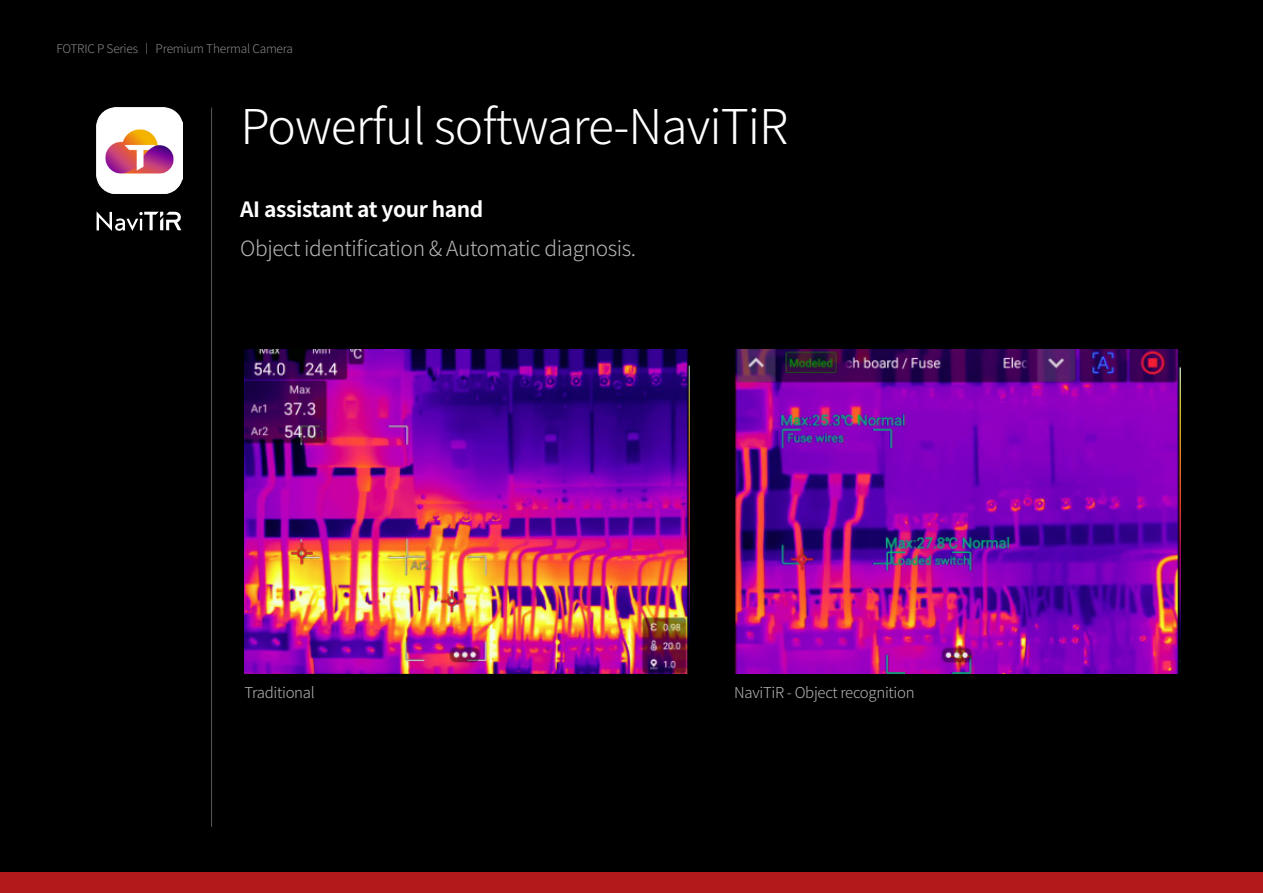
<style>
.page{position:relative;width:1263px;height:893px;background:#fff}
.page>*{position:absolute;margin:0;border:0;box-sizing:border-box;transform-origin:0 0}
.t1{font:300 48px "Source Han Sans CN";letter-spacing:-.02em;color:#fff}
.t2{font:300 21px "Source Han Sans CN";letter-spacing:-.02em;color:#b5b6b6}
.t3{font:700 21px "Source Han Sans CN";letter-spacing:-.02em;color:#fff}
.t4{font:300 15px "Source Han Sans CN";letter-spacing:-.02em;color:#b5b6b6}
.t5{font:300 12px "Source Han Sans CN";letter-spacing:-.02em;color:#898989}
</style>
<div class="page">
<div style="left:0;top:872px;width:1263px;height:21px;background:#b2191b"></div>
<div style="left:0;top:0;width:1263px;height:872px;background:#000"></div>
<svg style="left:97px;top:211px;width:84px;height:20px"></svg>
<img style="left:97px;top:108px;width:86px;height:86px">
<hr style="left:211px;top:108px;width:1px;height:719px;background:#595757">
<img style="left:244px;top:349px;width:445px;height:325px">
<img style="left:734px;top:349px;width:447px;height:325px">
<p class="t5" style="left:56px;top:42px;width:238px">FOTRIC P Series 丨 Premium Thermal Camera</p>
<h1 class="t1" style="left:240px;top:100px;width:549px">Powerful software-NaviTiR</h1>
<p class="t3" style="left:240px;top:198px;width:245px">AI assistant at your hand</p>
<p class="t2" style="left:240px;top:237px;width:397px">Object identification &amp; Automatic diagnosis.</p>
<p class="t4" style="left:244px;top:684px;width:72px">Traditional</p>
<p class="t4" style="left:734px;top:684px;width:182px">NaviTiR - Object recognition</p>
</div>
